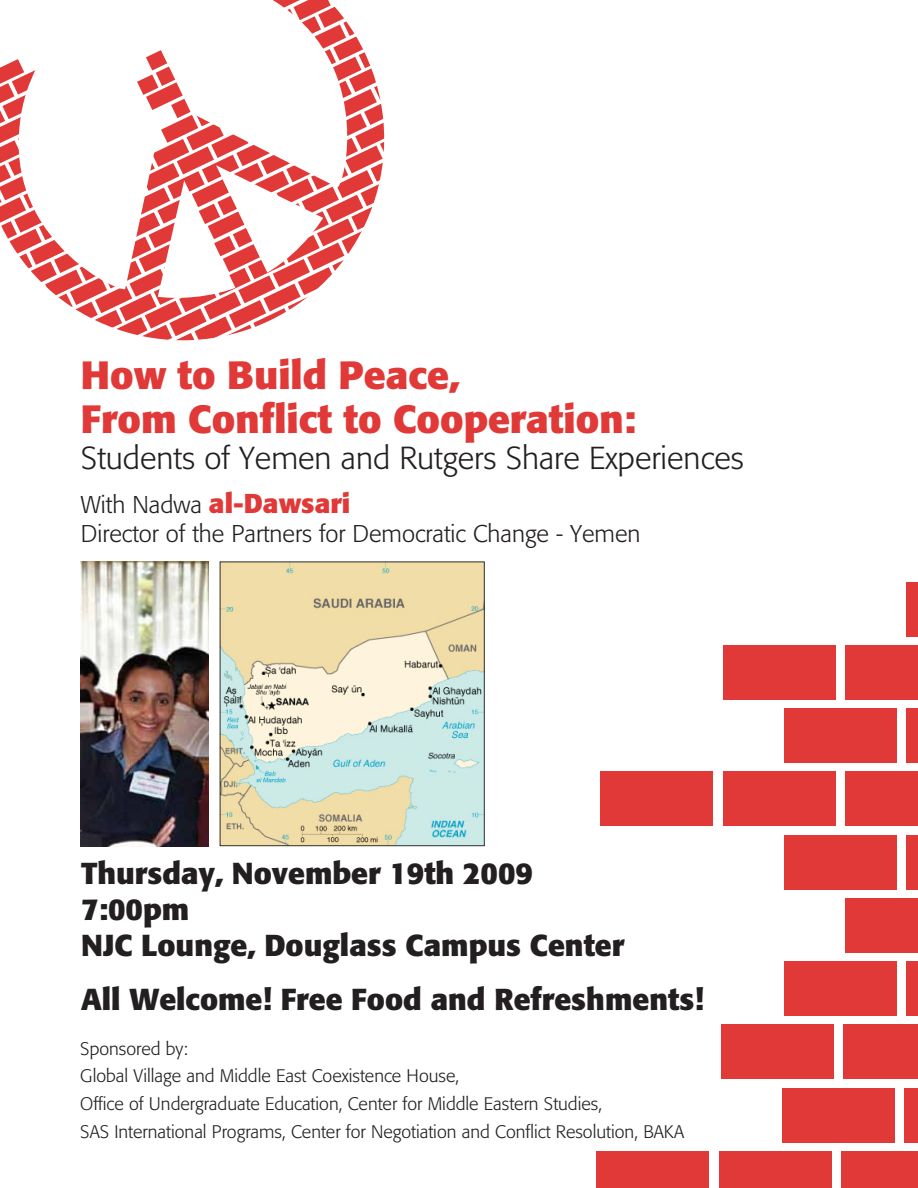
<style>
.page{position:relative;width:918px;height:1188px;background:#fff}
.page>*{position:absolute;margin:0;border:0;box-sizing:border-box;transform-origin:0 0}
.t1{font:700 39px/43.8px "Formata BQ";color:#e03937}
.t2{font:300 31.5px "Formata BQ";color:#231f20}
.t3{font:700 30px/36px "Formata BQ";color:#231f20}
.t4{font:700 27px "Formata BQ";color:#e03937}
.t5{font:300 24px "Formata BQ";color:#231f20}
.t6{font:300 18px/27.6px "Formata BQ";color:#231f20}
.s1{font-weight:300;font-size:24px;color:#231f20}
</style>
<div class="page">
<div style="left:782px;top:1088px;width:112px;height:55px;background:#e03937"></div>
<div style="left:904px;top:1088px;width:14px;height:55px;background:#e03937"></div>
<svg style="left:0;top:0;width:385px;height:341px"></svg>
<img style="left:81px;top:562px;width:128px;height:285px">
<img style="left:219px;top:562px;width:265px;height:285px">
<div style="left:596px;top:1151px;width:113px;height:37px;background:#e03937"></div>
<div style="left:719px;top:1151px;width:112px;height:37px;background:#e03937"></div>
<div style="left:841px;top:1151px;width:77px;height:37px;background:#e03937"></div>
<div style="left:721px;top:1025px;width:112px;height:54px;background:#e03937"></div>
<div style="left:843px;top:1025px;width:75px;height:54px;background:#e03937"></div>
<div style="left:784px;top:962px;width:112px;height:54px;background:#e03937"></div>
<div style="left:906px;top:962px;width:12px;height:54px;background:#e03937"></div>
<div style="left:846px;top:899px;width:72px;height:54px;background:#e03937"></div>
<div style="left:784px;top:835px;width:112px;height:54px;background:#e03937"></div>
<div style="left:906px;top:835px;width:12px;height:54px;background:#e03937"></div>
<div style="left:600px;top:771px;width:113px;height:55px;background:#e03937"></div>
<div style="left:723px;top:771px;width:112px;height:55px;background:#e03937"></div>
<div style="left:845px;top:771px;width:73px;height:55px;background:#e03937"></div>
<div style="left:784px;top:708px;width:112px;height:55px;background:#e03937"></div>
<div style="left:906px;top:708px;width:12px;height:55px;background:#e03937"></div>
<div style="left:906px;top:582px;width:12px;height:55px;background:#e03937"></div>
<div style="left:723px;top:645px;width:113px;height:55px;background:#e03937"></div>
<div style="left:846px;top:645px;width:72px;height:55px;background:#e03937"></div>
<h1 class="t1" style="left:81px;top:353px;width:557px">How to Build Peace,<br>From Conflict to Cooperation:</h1>
<h2 class="t2" style="left:81px;top:440px;width:665px">Students of Yemen and Rutgers Share Experiences</h2>
<h3 class="t4" style="left:81px;top:486px;width:271px"><span class="s1">With Nadwa</span> al-Dawsari</h3>
<h3 class="t5" style="left:81px;top:519px;width:561px">Director of the Partners for Democratic Change - Yemen</h3>
<h3 class="t3" style="left:81px;top:855px;width:545px">Thursday, November 19th 2009<br>7:00pm<br>NJC Lounge, Douglass Campus Center</h3>
<h3 class="t3" style="left:81px;top:981px;width:624px">All Welcome! Free Food and Refreshments!</h3>
<p class="t6" style="left:80px;top:1035px;width:605px">Sponsored by:<br>Global Village and Middle East Coexistence House,<br>Office of Undergraduate Education, Center for Middle Eastern Studies,<br>SAS International Programs, Center for Negotiation and Conflict Resolution, BAKA</p>
</div>
